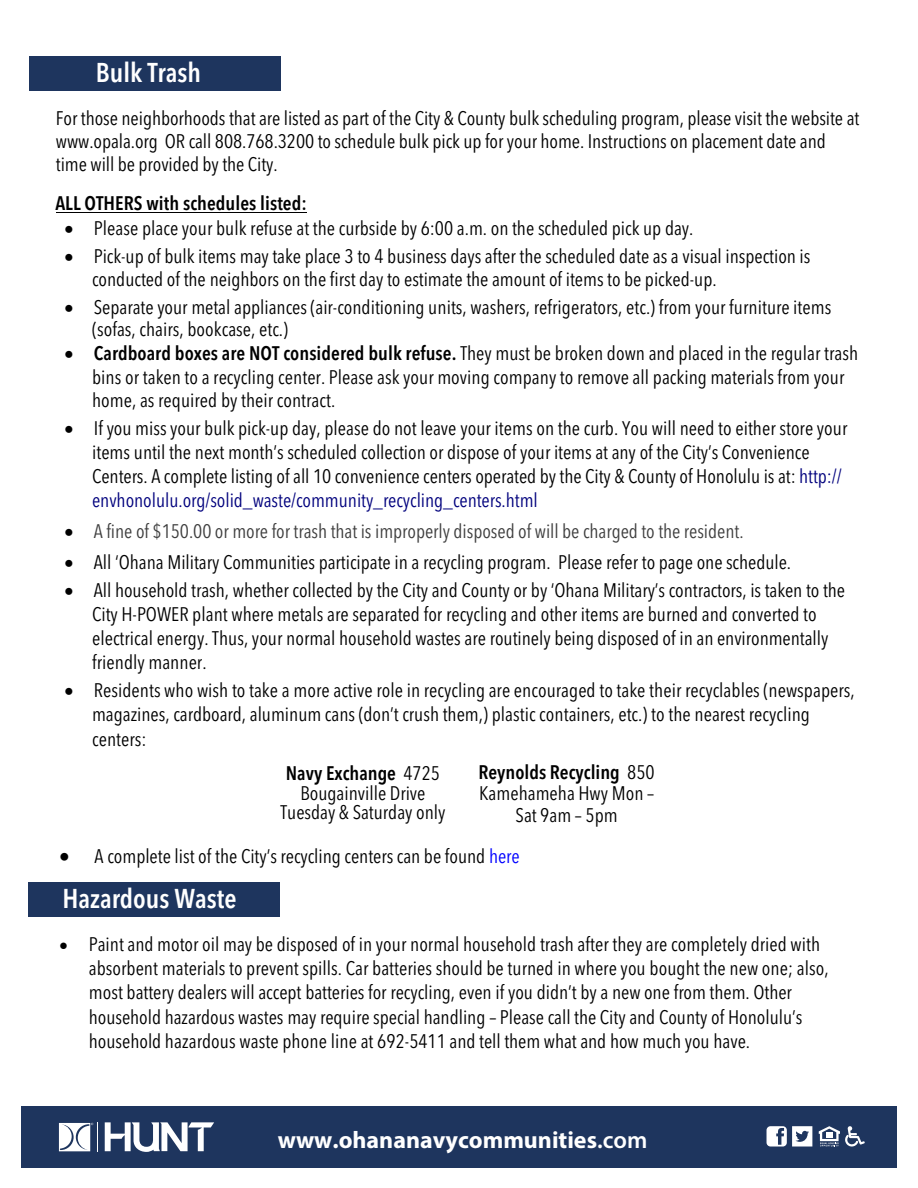
<style>
.page{position:relative;width:918px;height:1188px;background:#fff}
.page>*{position:absolute;margin:0;border:0;box-sizing:border-box;transform-origin:0 0}
.t1{font:600 condensed 27px "Avenir Next LT Pro";letter-spacing:-.005em;color:#fff}
.t2{font:700 24px "Myriad Pro";color:#fff}
.t3{font:condensed 19.5px/24.2px "Avenir Next LT Pro";color:#000}
.t4{font:condensed 19.5px "Avenir Next LT Pro";letter-spacing:-.005em;color:#3e3e3e}
.t5{font:600 condensed 19.5px "Avenir Next LT Pro";color:#000}
.s1{font-weight:600}
.s2{color:#00007d}
.s3{color:#000}
.s4{font-weight:600;color:#fff}
.s5{color:#00f}
</style>
<div class="page">
<div style="left:30px;top:56px;width:251px;height:35px;background:#1e355e"></div>
<hr style="left:56px;top:212px;width:251px;height:1px;background:#000">
<div style="left:29px;top:882px;width:251px;height:35px;background:#1e355e"></div>
<div style="left:21px;top:1106px;width:876px;height:62px;background:#1e355e"></div>
<svg style="left:819px;top:1126px;width:46px;height:21px"></svg>
<svg style="left:767px;top:1126px;width:45px;height:21px"></svg>
<svg style="left:105px;top:1122px;width:109px;height:30px"></svg>
<hr style="left:97px;top:1122px;width:1px;height:30px;background:#fff">
<svg style="left:59px;top:1123px;width:34px;height:28px"></svg>
<h1 class="t1" style="left:96px;top:56px;width:107px">Bulk Trash</h1>
<p class="t3" style="left:56px;top:106px;width:805px;line-height:23.4px">For those neighborhoods that are listed as part of the City &amp; County bulk scheduling program, please visit the website at www.opala.org OR call 808.768.3200 to schedule bulk pick up for your home. Instructions on placement date and time will be provided by the City.</p>
<p class="t5" style="left:55px;top:191px;width:253px">ALL OTHERS with schedules listed:</p>
<p class="t3" style="left:65px;top:216px;width:630px">• Please place your bulk refuse at the curbside by 6:00 a.m. on the scheduled pick up day.</p>
<p class="t3" style="left:92px;top:245px;width:720px;line-height:22.8px;text-indent:-28px">• Pick-up of bulk items may take place 3 to 4 business days after the scheduled date as a visual inspection is conducted of the neighbors on the first day to estimate the amount of items to be picked-up.</p>
<p class="t3" style="left:92px;top:296px;width:741px;line-height:22.5px;text-indent:-28px">• Separate your metal appliances (air-conditioning units, washers, refrigerators, etc.) from your furniture items (sofas, chairs, bookcase, etc.)</p>
<p class="t3" style="left:92px;top:341px;width:768px;text-indent:-28px">• <span class="s1">Cardboard boxes are NOT considered bulk refuse.</span> They must be broken down and placed in the regular trash bins or taken to a recycling center. Please ask your moving company to remove all packing materials from your home, as required by their contract.</p>
<p class="t3" style="left:92px;top:416px;width:757px;text-indent:-28px">• If you miss your bulk pick-up day, please do not leave your items on the curb. You will need to either store your items until the next month’s scheduled collection or dispose of your items at any of the City’s Convenience Centers. A complete listing of all 10 convenience centers operated by the City &amp; County of Honolulu is at: <span class="s2">http:// envhonolulu.org/solid_waste/community_recycling_centers.html</span></p>
<p class="t4" style="left:65px;top:519px;width:753px"><span class="s3">•</span> A fine of $150.00 or more for trash that is improperly disposed of will be charged to the resident. <span class="s4">Recycling</span></p>
<p class="t3" style="left:65px;top:550px;width:728px">• All ‘Ohana Military Communities participate in a recycling program. Please refer to page one schedule.</p>
<p class="t3" style="left:92px;top:578px;width:755px;text-indent:-28px">• All household trash, whether collected by the City and County or by ‘Ohana Military’s contractors, is taken to the City H-POWER plant where metals are separated for recycling and other items are burned and converted to electrical energy. Thus, your normal household wastes are routinely being disposed of in an environmentally friendly manner.</p>
<p class="t3" style="left:92px;top:678px;width:764px;text-indent:-28px">• Residents who wish to take a more active role in recycling are encouraged to take their recyclables (newspapers, magazines, cardboard, aluminum cans (don’t crush them,) plastic containers, etc.) to the nearest recycling centers:</p>
<p class="t3" style="left:281px;top:764px;width:166px;line-height:19.5px;text-align:center"><span class="s1">Navy Exchange</span> 4725<br>Bougainville Drive<br>Tuesday &amp; Saturday only</p>
<p class="t3" style="left:479px;top:761px;width:178px;line-height:21.9px;text-align:center"><span class="s1">Reynolds Recycling</span> 850<br>Kamehameha Hwy Mon –<br>Sat 9am – 5pm</p>
<p class="t3" style="left:59px;top:844px;width:462px">• A complete list of the City’s recycling centers can be found <span class="s5">here</span></p>
<h1 class="t1" style="left:63px;top:882px;width:175px">Hazardous Waste</h1>
<p class="t3" style="left:89px;top:932px;width:741px;text-indent:-29px">• Paint and motor oil may be disposed of in your normal household trash after they are completely dried with absorbent materials to prevent spills. Car batteries should be turned in where you bought the new one; also, most battery dealers will accept batteries for recycling, even if you didn’t by a new one from them. Other household hazardous wastes may require special handling – Please call the City and County of Honolulu’s household hazardous waste phone line at 692-5411 and tell them what and how much you have.</p>
<p class="t2" style="left:278px;top:1124px;width:371px">www.ohananavycommunities<span class="s1">.com</span></p>
</div>
